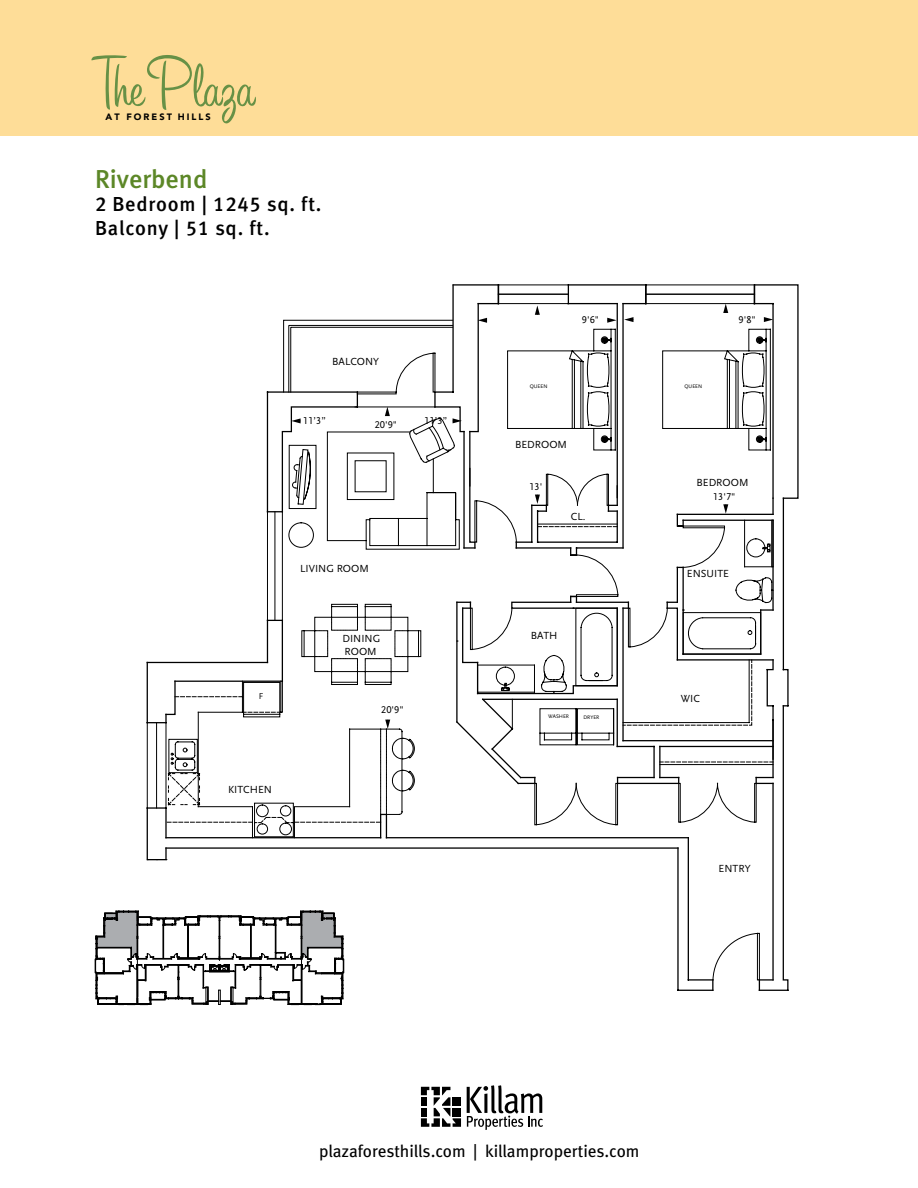
<style>
.page{position:relative;width:918px;height:1188px;background:#fff}
.page>*{position:absolute;margin:0;border:0;box-sizing:border-box;transform-origin:0 0}
.t1{font:73.5px "Sign Painter House Casual";letter-spacing:-.005em;color:#679146}
.t2{font:25.95px "Meta Medium LF";color:#5c8727}
.t3{font:20.25px/23.4px "Meta Medium LF";letter-spacing:.04em;color:#000}
.t4{font:17.1px "Meta";letter-spacing:-.005em;color:#000}
.t5{font:10.8px/13.2px "Scala Sans LF";color:#000}
.t6{font:10.35px "Scala Sans LF";color:#000}
.t7{font:900 9.15px "Avenir";letter-spacing:.22em;color:#000}
.t8{font:8.85px "Scala Sans LF";color:#000}
.t9{font:5.4px "Scala Sans LF";color:#000}
</style>
<div class="page">
<div style="left:0;top:0;width:918px;height:136px;background:#fedd98"></div>
<svg style="left:452px;top:284px;width:337px;height:707px"></svg>
<hr style="left:646px;top:294px;width:109px;height:1px;background:#000">
<hr style="left:646px;top:285px;width:109px;height:1px;background:#000">
<hr style="left:499px;top:285px;width:69px;height:1px;background:#000">
<hr style="left:499px;top:294px;width:69px;height:1px;background:#000">
<svg style="left:147px;top:304px;width:642px;height:557px"></svg>
<svg style="left:467px;top:1085px;width:76px;height:45px"></svg>
<svg style="left:421px;top:1087px;width:40px;height:40px"></svg>
<div style="left:453px;top:1097px;width:8px;height:9px;background:#000"></div>
<svg style="left:95px;top:911px;width:249px;height:94px"></svg>
<h1 class="t1" style="left:91px;top:43px;width:165px">The Plaza</h1>
<p class="t7" style="left:106px;top:111px;width:107px">AT FOREST HILLS</p>
<h2 class="t2" style="left:95px;top:164px;width:114px">Riverbend</h2>
<h3 class="t3" style="left:95px;top:192px;width:228px">2 Bedroom | 1245 sq. ft.<br>Balcony | 51 sq. ft.</h3>
<p class="t5" style="left:332px;top:355px;width:48px">BALCONY</p>
<p class="t6" style="left:303px;top:415px;width:24px">11’3”</p>
<p class="t6" style="left:425px;top:415px;width:24px">11’3”</p>
<p class="t6" style="left:375px;top:419px;width:24px">20'9"</p>
<p class="t5" style="left:300px;top:562px;width:70px">LIVING ROOM</p>
<p class="t6" style="left:582px;top:314px;width:19px">9'6"</p>
<p class="t9" style="left:530px;top:384px;width:19px">QUEEN</p>
<p class="t9" style="left:685px;top:384px;width:19px">QUEEN</p>
<p class="t5" style="left:515px;top:438px;width:53px">BEDROOM</p>
<p class="t6" style="left:739px;top:314px;width:19px">9'8"</p>
<p class="t6" style="left:529px;top:481px;width:14px">13'</p>
<p class="t5" style="left:571px;top:510px;width:16px">CL.</p>
<p class="t5" style="left:697px;top:476px;width:53px">BEDROOM</p>
<p class="t6" style="left:713px;top:491px;width:24px">13'7"</p>
<p class="t5" style="left:687px;top:567px;width:44px">ENSUITE</p>
<p class="t8" style="left:259px;top:691px;width:6px">F</p>
<p class="t5" style="left:228px;top:783px;width:45px">KITCHEN</p>
<p class="t5" style="left:342px;top:632px;width:40px">DINING<br>ROOM</p>
<p class="t5" style="left:531px;top:629px;width:28px">BATH</p>
<p class="t6" style="left:381px;top:704px;width:24px">20'9"</p>
<p class="t9" style="left:548px;top:714px;width:22px">WASHER</p>
<p class="t9" style="left:583px;top:714px;width:17px">DRYER</p>
<p class="t5" style="left:681px;top:692px;width:21px">WIC</p>
<p class="t5" style="left:719px;top:862px;width:33px">ENTRY</p>
<h3 class="t4" style="left:319px;top:1141px;width:322px">plazaforesthills.com | killamproperties.com</h3>
</div>
